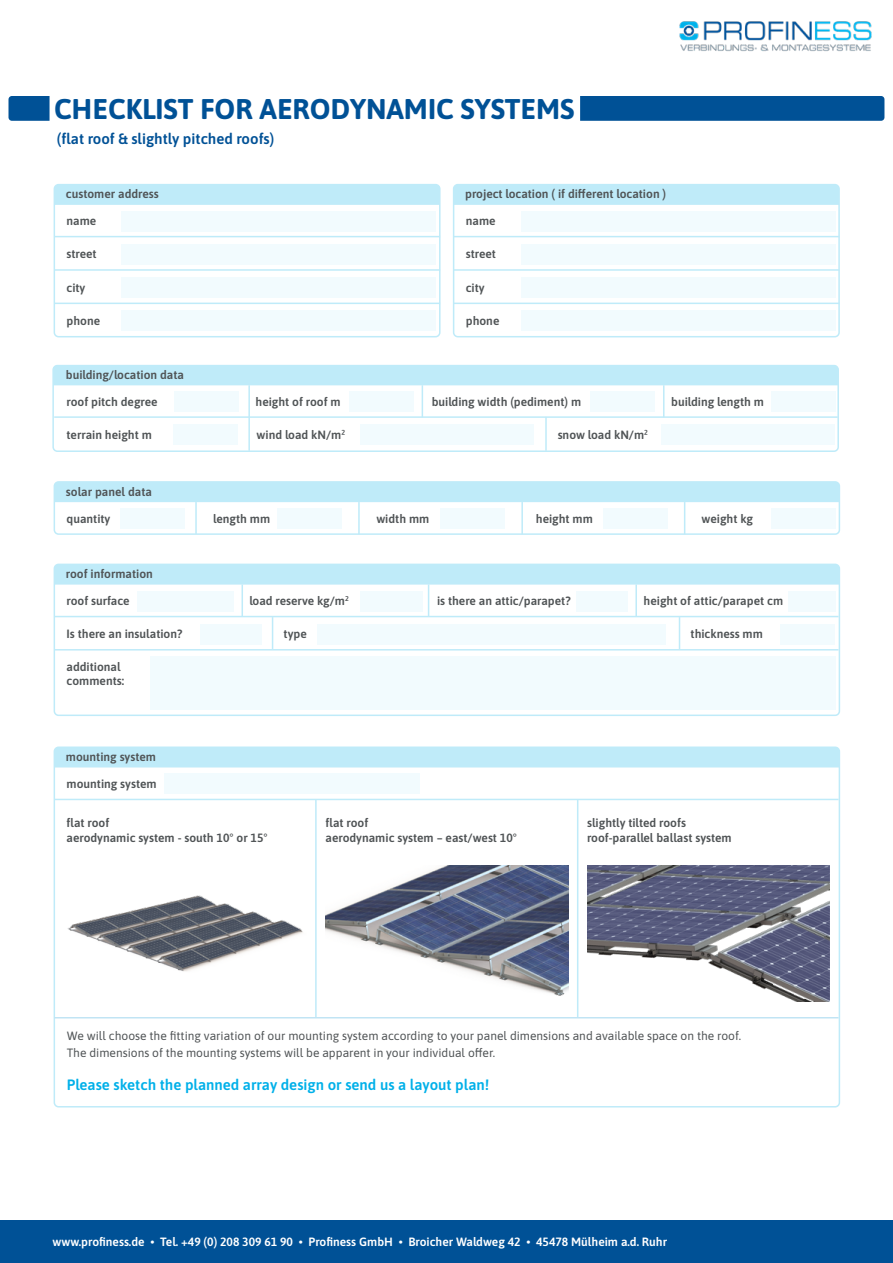
<style>
.page{position:relative;width:893px;height:1263px;background:#fff}
.page>*{position:absolute;margin:0;border:0;box-sizing:border-box;transform-origin:0 0}
.t1{font:700 28.5px "Asap";color:#005196}
.t2{font:600 15px "Asap";color:#00b0e9}
.t3{font:600 15px "Asap";color:#005196}
.t4{font:600 12px/14.4px "Asap";color:#505456}
.t5{font:12px/16.5px "Asap";color:#505456}
.t6{font:600 12px "Asap";color:#fff}
</style>
<div class="page">
<div style="left:0;top:1220px;width:893px;height:43px;background:#005196"></div>
<img style="left:679px;top:21px;width:193px;height:30px">
<div style="left:580px;top:96px;width:304px;height:25px;background:#005196"></div>
<svg style="left:9px;top:96px;width:41px;height:25px"></svg>
<div style="left:57px;top:187px;width:381px;height:18px;background:#bfebf9"></div>
<div style="left:54px;top:184px;width:387px;height:153px;border:2px solid #bfebf9;border-radius:4px"></div>
<hr style="left:54px;top:303px;width:386px;height:1px;background:#bfebf9">
<hr style="left:54px;top:269px;width:386px;height:2px;background:#bfebf9">
<hr style="left:54px;top:236px;width:386px;height:1px;background:#bfebf9">
<div style="left:122px;top:211px;width:314px;height:20px;background:#f2fbfe"></div>
<div style="left:122px;top:244px;width:314px;height:20px;background:#f2fbfe"></div>
<div style="left:122px;top:277px;width:314px;height:20px;background:#f2fbfe"></div>
<div style="left:122px;top:310px;width:314px;height:20px;background:#f2fbfe"></div>
<div style="left:456px;top:187px;width:381px;height:18px;background:#bfebf9"></div>
<div style="left:453px;top:184px;width:387px;height:153px;border:2px solid #bfebf9;border-radius:4px"></div>
<hr style="left:453px;top:303px;width:386px;height:1px;background:#bfebf9">
<hr style="left:453px;top:269px;width:386px;height:2px;background:#bfebf9">
<hr style="left:453px;top:236px;width:386px;height:1px;background:#bfebf9">
<div style="left:521px;top:211px;width:314px;height:20px;background:#f2fbfe"></div>
<div style="left:521px;top:244px;width:314px;height:20px;background:#f2fbfe"></div>
<div style="left:521px;top:277px;width:314px;height:20px;background:#f2fbfe"></div>
<div style="left:521px;top:310px;width:314px;height:20px;background:#f2fbfe"></div>
<div style="left:57px;top:484px;width:780px;height:18px;background:#bfebf9"></div>
<div style="left:54px;top:481px;width:786px;height:54px;border:2px solid #bfebf9;border-radius:4px"></div>
<hr style="left:195px;top:502px;width:2px;height:32px;background:#bfebf9">
<hr style="left:358px;top:502px;width:2px;height:32px;background:#bfebf9">
<hr style="left:521px;top:502px;width:2px;height:32px;background:#bfebf9">
<hr style="left:684px;top:502px;width:1px;height:32px;background:#bfebf9">
<div style="left:120px;top:509px;width:64px;height:20px;background:#f2fbfe"></div>
<div style="left:277px;top:509px;width:65px;height:20px;background:#f2fbfe"></div>
<div style="left:440px;top:509px;width:65px;height:20px;background:#f2fbfe"></div>
<div style="left:603px;top:509px;width:64px;height:20px;background:#f2fbfe"></div>
<div style="left:771px;top:509px;width:64px;height:20px;background:#f2fbfe"></div>
<div style="left:57px;top:749px;width:780px;height:18px;background:#bfebf9"></div>
<div style="left:54px;top:746px;width:786px;height:361px;border:2px solid #bfebf9;border-radius:4px"></div>
<hr style="left:577px;top:800px;width:1px;height:218px;background:#bfebf9">
<hr style="left:315px;top:800px;width:2px;height:218px;background:#bfebf9">
<hr style="left:54px;top:1017px;width:784px;height:1px;background:#c1e4f4">
<hr style="left:54px;top:799px;width:784px;height:1px;background:#bfebf9">
<div style="left:165px;top:774px;width:255px;height:20px;background:#f2fbfe"></div>
<img style="left:67px;top:895px;width:236px;height:77px">
<img style="left:326px;top:866px;width:242px;height:130px">
<img style="left:587px;top:866px;width:243px;height:136px">
<div style="left:55px;top:368px;width:781px;height:17px;background:#bfebf9"></div>
<div style="left:52px;top:365px;width:787px;height:87px;border:2px solid #bfebf9;border-radius:4px"></div>
<hr style="left:248px;top:385px;width:2px;height:66px;background:#bfebf9">
<hr style="left:422px;top:385px;width:1px;height:32px;background:#bfebf9">
<hr style="left:663px;top:385px;width:1px;height:32px;background:#bfebf9">
<hr style="left:54px;top:416px;width:784px;height:2px;background:#bfebf9">
<div style="left:174px;top:392px;width:64px;height:20px;background:#f2fbfe"></div>
<div style="left:350px;top:392px;width:64px;height:20px;background:#f2fbfe"></div>
<div style="left:590px;top:392px;width:64px;height:20px;background:#f2fbfe"></div>
<div style="left:771px;top:392px;width:64px;height:20px;background:#f2fbfe"></div>
<div style="left:173px;top:425px;width:65px;height:20px;background:#f2fbfe"></div>
<div style="left:361px;top:425px;width:173px;height:20px;background:#f2fbfe"></div>
<div style="left:662px;top:425px;width:173px;height:20px;background:#f2fbfe"></div>
<hr style="left:545px;top:417px;width:2px;height:34px;background:#bfebf9">
<div style="left:54px;top:564px;width:783px;height:21px;background:#bfebf9"></div>
<div style="left:54px;top:564px;width:786px;height:152px;border:2px solid #bfebf9;border-radius:4px"></div>
<hr style="left:54px;top:616px;width:784px;height:1px;background:#bfebf9">
<hr style="left:54px;top:649px;width:784px;height:1px;background:#bfebf9">
<hr style="left:272px;top:617px;width:1px;height:32px;background:#bfebf9">
<hr style="left:242px;top:584px;width:1px;height:32px;background:#bfebf9">
<hr style="left:428px;top:584px;width:1px;height:33px;background:#bfebf9">
<hr style="left:635px;top:584px;width:2px;height:32px;background:#bfebf9">
<div style="left:138px;top:591px;width:96px;height:20px;background:#f2fbfe"></div>
<div style="left:200px;top:624px;width:61px;height:20px;background:#f2fbfe"></div>
<div style="left:150px;top:657px;width:685px;height:53px;background:#f2fbfe"></div>
<div style="left:318px;top:624px;width:348px;height:20px;background:#f2fbfe"></div>
<div style="left:780px;top:624px;width:55px;height:20px;background:#f2fbfe"></div>
<div style="left:360px;top:591px;width:62px;height:20px;background:#f2fbfe"></div>
<div style="left:577px;top:591px;width:51px;height:20px;background:#f2fbfe"></div>
<div style="left:788px;top:591px;width:47px;height:20px;background:#f2fbfe"></div>
<hr style="left:679px;top:617px;width:1px;height:32px;background:#bfebf9">
<h1 class="t1" style="left:54px;top:89px;width:522px">CHECKLIST FOR AERODYNAMIC SYSTEMS</h1>
<p class="t3" style="left:57px;top:128px;width:219px">(flat roof &amp; slightly pitched roofs)</p>
<p class="t4" style="left:66px;top:186px;width:94px">customer address</p>
<p class="t4" style="left:465px;top:186px;width:202px">project location ( if different location )</p>
<p class="t4" style="left:67px;top:213px;width:31px">name</p>
<p class="t4" style="left:466px;top:213px;width:31px">name</p>
<p class="t4" style="left:67px;top:246px;width:32px">street</p>
<p class="t4" style="left:466px;top:246px;width:32px">street</p>
<p class="t4" style="left:67px;top:279px;width:20px">city</p>
<p class="t4" style="left:466px;top:279px;width:20px">city</p>
<p class="t4" style="left:67px;top:313px;width:35px">phone</p>
<p class="t4" style="left:466px;top:313px;width:35px">phone</p>
<p class="t4" style="left:66px;top:367px;width:120px">building/location data</p>
<p class="t4" style="left:67px;top:394px;width:92px">roof pitch degree</p>
<p class="t4" style="left:256px;top:394px;width:87px">height of roof m</p>
<p class="t4" style="left:432px;top:394px;width:151px">building width (pediment) m</p>
<p class="t4" style="left:671px;top:394px;width:94px">building length m</p>
<p class="t4" style="left:67px;top:427px;width:87px">terrain height m</p>
<p class="t4" style="left:257px;top:427px;width:90px">wind load kN/m²</p>
<p class="t4" style="left:558px;top:427px;width:92px">snow load kN/m²</p>
<p class="t4" style="left:66px;top:484px;width:88px">solar panel data</p>
<p class="t4" style="left:67px;top:511px;width:45px">quantity</p>
<p class="t4" style="left:213px;top:511px;width:58px">length mm</p>
<p class="t4" style="left:376px;top:511px;width:55px">width mm</p>
<p class="t4" style="left:536px;top:511px;width:59px">height mm</p>
<p class="t4" style="left:701px;top:511px;width:53px">weight kg</p>
<p class="t4" style="left:66px;top:566px;width:89px">roof information</p>
<p class="t4" style="left:67px;top:593px;width:65px">roof surface</p>
<p class="t4" style="left:67px;top:626px;width:117px">Is there an insulation?</p>
<p class="t4" style="left:67px;top:659px;width:59px">additional comments:</p>
<p class="t4" style="left:249px;top:593px;width:101px">load reserve kg/m<sup>2</sup></p>
<p class="t4" style="left:437px;top:593px;width:135px">is there an attic/parapet?</p>
<p class="t4" style="left:644px;top:593px;width:141px">height of attic/parapet cm</p>
<p class="t4" style="left:284px;top:626px;width:25px">type</p>
<p class="t4" style="left:691px;top:626px;width:74px">thickness mm</p>
<p class="t4" style="left:66px;top:749px;width:92px">mounting system</p>
<p class="t4" style="left:67px;top:776px;width:92px">mounting system</p>
<p class="t4" style="left:67px;top:815px;width:203px">flat roof<br>aerodynamic system - south 10° or 15°</p>
<p class="t4" style="left:326px;top:815px;width:193px">flat roof<br>aerodynamic system – east/west 10°</p>
<p class="t4" style="left:587px;top:815px;width:146px">slightly tilted roofs roof-parallel ballast system</p>
<p class="t5" style="left:67px;top:1027px;width:676px">We will choose the fitting variation of our mounting system according to your panel dimensions and available space on the roof.<br>The dimensions of the mounting systems will be apparent in your individual offer.</p>
<p class="t2" style="left:67px;top:1074px;width:424px">Please sketch the planned array design or send us a layout plan!</p>
<p class="t6" style="left:53px;top:1233px;width:616px">www.profiness.de • Tel. +49 (0) 208 309 61 90 • Profiness GmbH • Broicher Waldweg 42 • 45478 Mülheim a.d. Ruhr</p>
</div>
